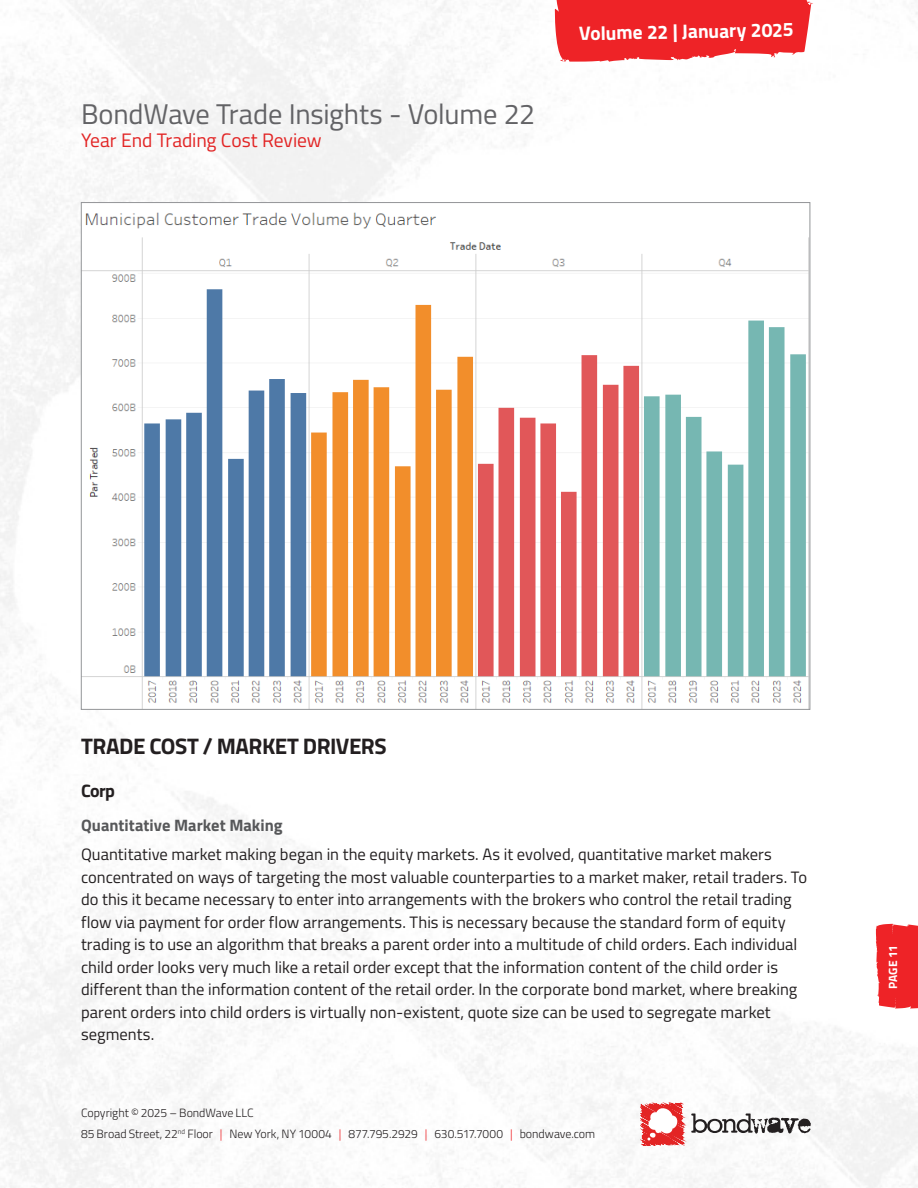
<style>
.page{position:relative;width:918px;height:1188px;background:#fff}
.page>*{position:absolute;margin:0;border:0;box-sizing:border-box;transform-origin:0 0}
.Subsequent_Page_Title{font:28.5px "Titillium Web";letter-spacing:-.01em;color:#636366}
.BODY_COPY_TITLES{font:700 22.5px "Titillium Web";letter-spacing:-.02em;color:#231f20}
.Subsequent_Page_Subtitle{font:19.5px "Titillium Web";letter-spacing:-.005em;color:#e22525}
.t1{font:700 19.5px "Titillium Web";color:#fff}
.BODY_COPY_TITLES_SUBHEADER{font:700 18px "Titillium Web";color:#231f20}
.BODY_COPY{font:16.5px/22.5px "Titillium Web";color:#231f20}
.BOLD_CALL_OUT_PARA{font:700 16.5px "Titillium Web";color:#57585a}
.t2{font:900 16.5px "Titillium Web";color:#fff}
.SIDE_BAR_BODY{font:300 12px "Titillium Web";letter-spacing:-.005em;color:#231f20}
.t3{font:700 12px "Titillium Web";letter-spacing:.005em;color:#fff}
.s1{font-size:18px}
.s2{color:#ee2327}
</style>
<div class="page">
<img style="left:0;top:0;width:918px;height:1188px">
<svg style="left:876px;top:924px;width:42px;height:85px;background:#ef3034"></svg>
<svg style="left:555px;top:0;width:258px;height:62px;background:#ef383c"></svg>
<svg style="left:641px;top:1103px;width:44px;height:43px"></svg>
<svg style="left:691px;top:1114px;width:120px;height:20px"></svg>
<img style="left:83px;top:204px;width:725px;height:504px">
<p class="Subsequent_Page_Title" style="left:81px;top:93px;width:456px">BondWave Trade Insights - Volume 22</p>
<p class="Subsequent_Page_Subtitle" style="left:81px;top:126px;width:242px">Year End Trading Cost Review</p>
<p class="t1" style="left:579px;top:18px;width:216px;rotate:-1deg">Volume 22 | January 2025</p>
<p class="t2" style="left:591px;top:20px;width:193px;rotate:-1deg"><span class="s1">VOLUME 4 |</span> June 7, 2017</p>
<p class="BODY_COPY_TITLES" style="left:81px;top:729px;width:307px">TRADE COST / MARKET DRIVERS</p>
<p class="BODY_COPY_TITLES_SUBHEADER" style="left:81px;top:777px;width:36px">Corp</p>
<p class="BOLD_CALL_OUT_PARA" style="left:81px;top:813px;width:203px">Quantitative Market Making</p>
<p class="BODY_COPY" style="left:81px;top:843px;width:728px">Quantitative market making began in the equity markets. As it evolved, quantitative market makers concentrated on ways of targeting the most valuable counterparties to a market maker, retail traders. To do this it became necessary to enter into arrangements with the brokers who control the retail trading flow via payment for order flow arrangements. This is necessary because the standard form of equity trading is to use an algorithm that breaks a parent order into a multitude of child orders. Each individual child order looks very much like a retail order except that the information content of the child order is different than the information content of the retail order. In the corporate bond market, where breaking parent orders into child orders is virtually non-existent, quote size can be used to segregate market segments.</p>
<p class="SIDE_BAR_BODY" style="left:81px;top:1104px;width:174px">Copyright © 2025 – BondWave LLC</p>
<p class="SIDE_BAR_BODY" style="left:81px;top:1125px;width:516px">85 Broad Street, 22<sup>nd</sup> Floor <span class="s2">|</span> New York, NY 10004 <span class="s2">|</span> 877.795.2929 <span class="s2">|</span> 630.517.7000 <span class="s2">|</span> bondwave.com</p>
<p class="t3" style="left:884px;top:989px;width:46px;rotate:-90deg">PAGE 11</p>
</div>
